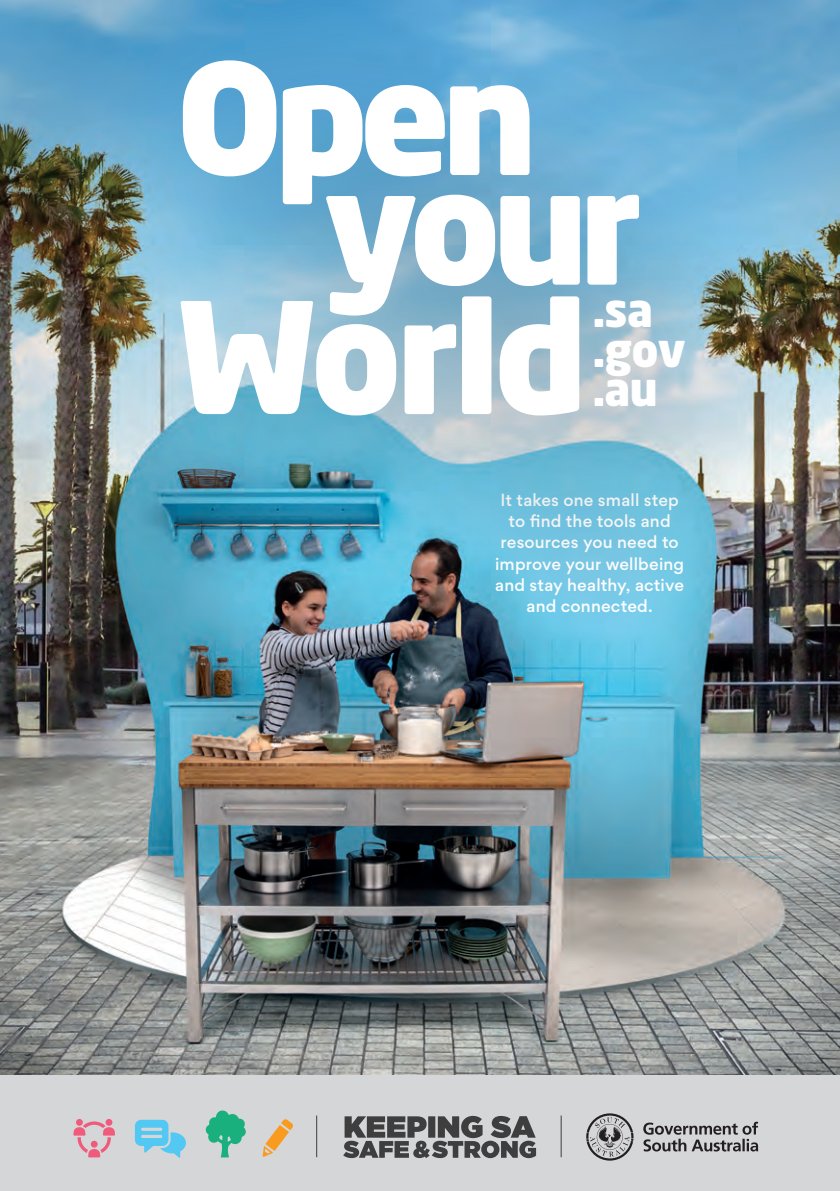
<style>
.page{position:relative;width:840px;height:1191px;background:#fff}
.page>*{position:absolute;margin:0;border:0;box-sizing:border-box;transform-origin:0 0}
.t1{font:900 152.2px/109.6px "Neo Sans";letter-spacing:-.06em;color:#fff}
.t2{font:900 45px/39.4px "Neo Sans";letter-spacing:-.02em;color:#fff}
.t3{font:500 15.6px/21.4px "Gordita";letter-spacing:.01em;color:#fff;text-align:center}
</style>
<div class="page">
<img style="left:0;top:1px;width:839px;height:1074px">
<div style="left:0;top:1075px;width:839px;height:116px;background:#d5d6d8"></div>
<svg style="left:73px;top:1110px;width:767px;height:50px"></svg>
<div style="left:396px;top:385px;width:387px;height:336px;background:#231f20;opacity:.42"></div>
<div style="left:77px;top:1px;width:762px;height:612px;background:#001123;opacity:.3"></div>
<h1 class="t1" style="left:323px;top:75px;width:320px;text-indent:-148px">Open your</h1>
<h1 class="t1" style="left:176px;top:314px;width:412px">World</h1>
<h2 class="t2" style="left:592px;top:294px;width:95px">.sa .gov .au</h2>
<p class="t3" style="left:495px;top:489px;width:190px">It takes one small step to find the tools and resources you need to improve your wellbeing and stay healthy, active and connected.</p>
</div>
